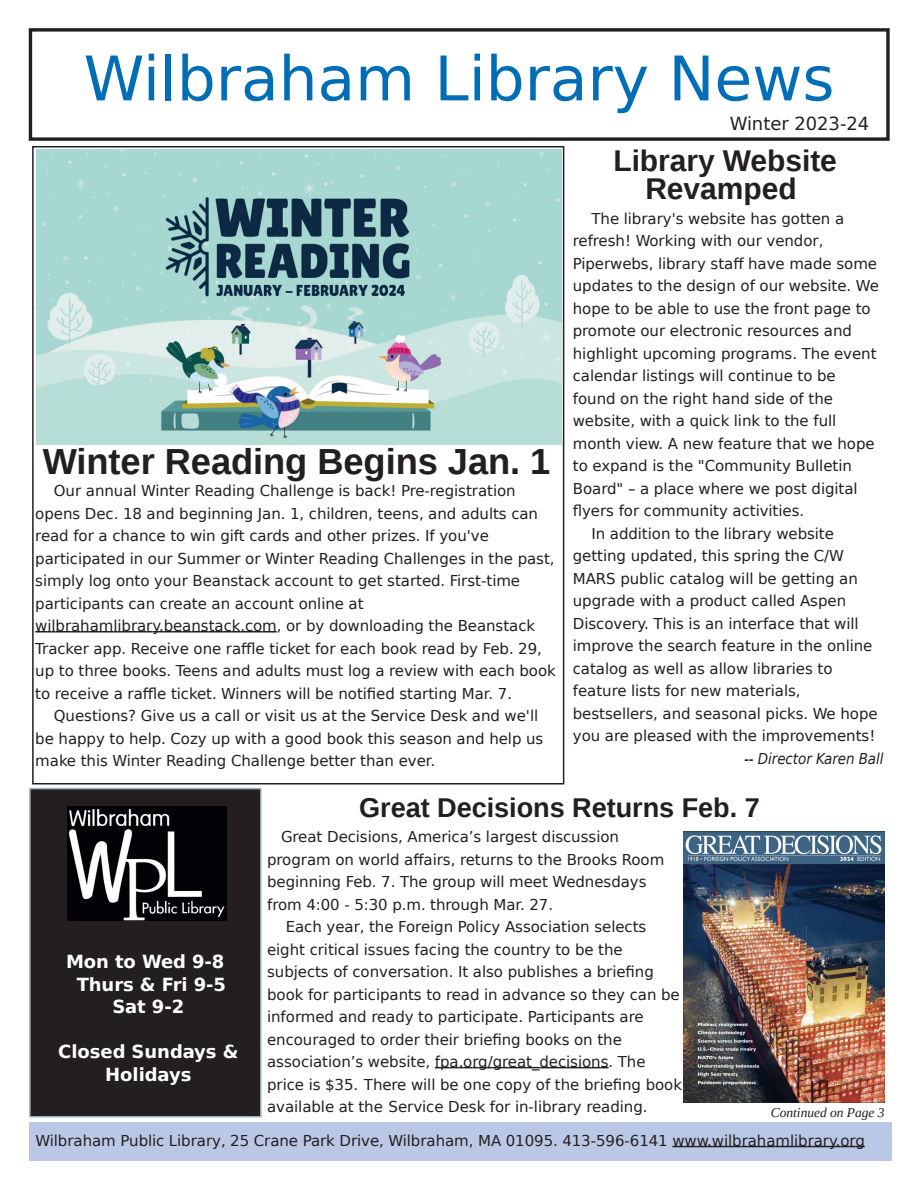
<style>
.page{position:relative;width:918px;height:1188px;background:#fff}
.page>*{position:absolute;margin:0;border:0;box-sizing:border-box;transform-origin:0 0}
.t1{font:61.5px "DejaVu Sans";color:#006db7}
.t2{font:700 36.3px "Liberation Sans";color:#231f20}
.t3{font:700 30px/28px "Liberation Sans";color:#231f20;text-align:center}
.t4{font:700 27.15px "Liberation Sans";letter-spacing:-.005em;color:#231f20}
.t5{font:700 18px/22.5px "DejaVu Sans";letter-spacing:-.005em;color:#fff;text-align:center}
.t6{font:18px "DejaVu Sans";letter-spacing:-.005em;color:#231f20}
.t7{font:15px/22.5px "DejaVu Sans";letter-spacing:-.005em;color:#231f20}
.t8{font:italic 15px "DejaVu Sans Condensed";letter-spacing:-.005em;color:#231f20}
.t9{font:italic 13.5px "Liberation Serif";color:#231f20}
</style>
<div class="page">
<div style="left:30px;top:1122px;width:862px;height:38px;background:#bac8e6"></div>
<div style="left:30px;top:789px;width:231px;height:328px;background:#231f20"></div>
<div style="left:29px;top:788px;width:233px;height:330px;border:2px solid #9db2be"></div>
<svg style="left:672px;top:1146px;width:193px;height:1px"></svg>
<img style="left:68px;top:807px;width:158px;height:114px">
<div style="left:29px;top:28px;width:861px;height:113px;border:3px solid #231f20"></div>
<svg style="left:435px;top:1067px;width:174px;height:1px"></svg>
<svg style="left:35px;top:631px;width:242px;height:2px"></svg>
<img style="left:36px;top:149px;width:526px;height:296px">
<img style="left:683px;top:831px;width:202px;height:272px">
<h1 class="t1" style="left:84px;top:43px;width:752px">Wilbraham Library News</h1>
<p class="t6" style="left:730px;top:114px;width:141px">Winter 2023-24</p>
<h3 class="t3" style="left:613px;top:146px;width:225px">Library Website<br>Revamped</h3>
<p class="t7" style="left:591px;top:207px;width:254px">The library's website has gotten a</p>
<p class="t7" style="left:573px;top:230px;width:252px">refresh! Working with our vendor,</p>
<p class="t7" style="left:573px;top:252px;width:306px">Piperwebs, library staff have made some</p>
<p class="t7" style="left:573px;top:275px;width:308px">updates to the design of our website. We</p>
<p class="t7" style="left:573px;top:297px;width:299px">hope to be able to use the front page to</p>
<p class="t7" style="left:573px;top:320px;width:281px">promote our electronic resources and</p>
<p class="t7" style="left:573px;top:342px;width:305px">highlight upcoming programs. The event</p>
<p class="t7" style="left:573px;top:365px;width:265px">calendar listings will continue to be</p>
<p class="t7" style="left:573px;top:387px;width:262px">found on the right hand side of the</p>
<p class="t7" style="left:573px;top:410px;width:265px">website, with a quick link to the full</p>
<p class="t7" style="left:573px;top:432px;width:303px">month view. A new feature that we hope</p>
<p class="t7" style="left:573px;top:455px;width:281px">to expand is the "Community Bulletin</p>
<p class="t7" style="left:573px;top:477px;width:286px">Board" – a place where we post digital</p>
<p class="t7" style="left:573px;top:500px;width:233px">flyers for community activities.</p>
<p class="t7" style="left:591px;top:522px;width:244px">In addition to the library website</p>
<p class="t7" style="left:573px;top:545px;width:273px">getting updated, this spring the C/W</p>
<p class="t7" style="left:573px;top:567px;width:287px">MARS public catalog will be getting an</p>
<p class="t7" style="left:573px;top:590px;width:275px">upgrade with a product called Aspen</p>
<p class="t7" style="left:573px;top:612px;width:287px">Discovery. This is an interface that will</p>
<p class="t7" style="left:573px;top:635px;width:301px">improve the search feature in the online</p>
<p class="t7" style="left:573px;top:657px;width:261px">catalog as well as allow libraries to</p>
<p class="t7" style="left:573px;top:680px;width:229px">feature lists for new materials,</p>
<p class="t7" style="left:573px;top:702px;width:306px">bestsellers, and seasonal picks. We hope</p>
<p class="t7" style="left:573px;top:725px;width:304px">you are pleased with the improvements!</p>
<p class="t8" style="left:744px;top:750px;width:141px">-- Director Karen Ball</p>
<h2 class="t2" style="left:43px;top:442px;width:509px">Winter Reading Begins Jan. 1</h2>
<p class="t7" style="left:35px;top:480px;width:522px;text-indent:19px">Our annual Winter Reading Challenge is back! Pre-registration opens Dec. 18 and beginning Jan. 1, children, teens, and adults can read for a chance to win gift cards and other prizes. If you've participated in our Summer or Winter Reading Challenges in the past, simply log onto your Beanstack account to get started. First-time participants can create an account online at wilbrahamlibrary.beanstack.com, or by downloading the Beanstack Tracker app. Receive one raffle ticket for each book read by Feb. 29, up to three books. Teens and adults must log a review with each book to receive a raffle ticket. Winners will be notified starting Mar. 7.</p>
<p class="t7" style="left:35px;top:705px;width:510px;text-indent:19px">Questions? Give us a call or visit us at the Service Desk and we'll be happy to help. Cozy up with a good book this season and help us make this Winter Reading Challenge better than ever.</p>
<h3 class="t4" style="left:359px;top:793px;width:402px">Great Decisions Returns Feb. 7</h3>
<p class="t5" style="left:66px;top:951px;width:162px">Mon to Wed 9-8<br>Thurs &amp; Fri 9-5<br>Sat 9-2</p>
<p class="t5" style="left:58px;top:1041px;width:182px">Closed Sundays &amp;<br>Holidays</p>
<p class="t7" style="left:267px;top:826px;width:399px;text-indent:14px">Great Decisions, America’s largest discussion program on world affairs, returns to the Brooks Room beginning Feb. 7. The group will meet Wednesdays from 4:00 - 5:30 p.m. through Mar. 27.</p>
<p class="t7" style="left:267px;top:916px;width:417px;text-indent:19px">Each year, the Foreign Policy Association selects eight critical issues facing the country to be the subjects of conversation. It also publishes a briefing book for participants to read in advance so they can be informed and ready to participate. Participants are encouraged to order their briefing books on the association’s website, fpa.org/great_decisions. The price is $35. There will be one copy of the briefing book available at the Service Desk for in-library reading.</p>
<p class="t9" style="left:771px;top:1105px;width:115px">Continued on Page 3</p>
<p class="t7" style="left:36px;top:1129px;width:831px">Wilbraham Public Library, 25 Crane Park Drive, Wilbraham, MA 01095. 413-596-6141 www.wilbrahamlibrary.org</p>
</div>
